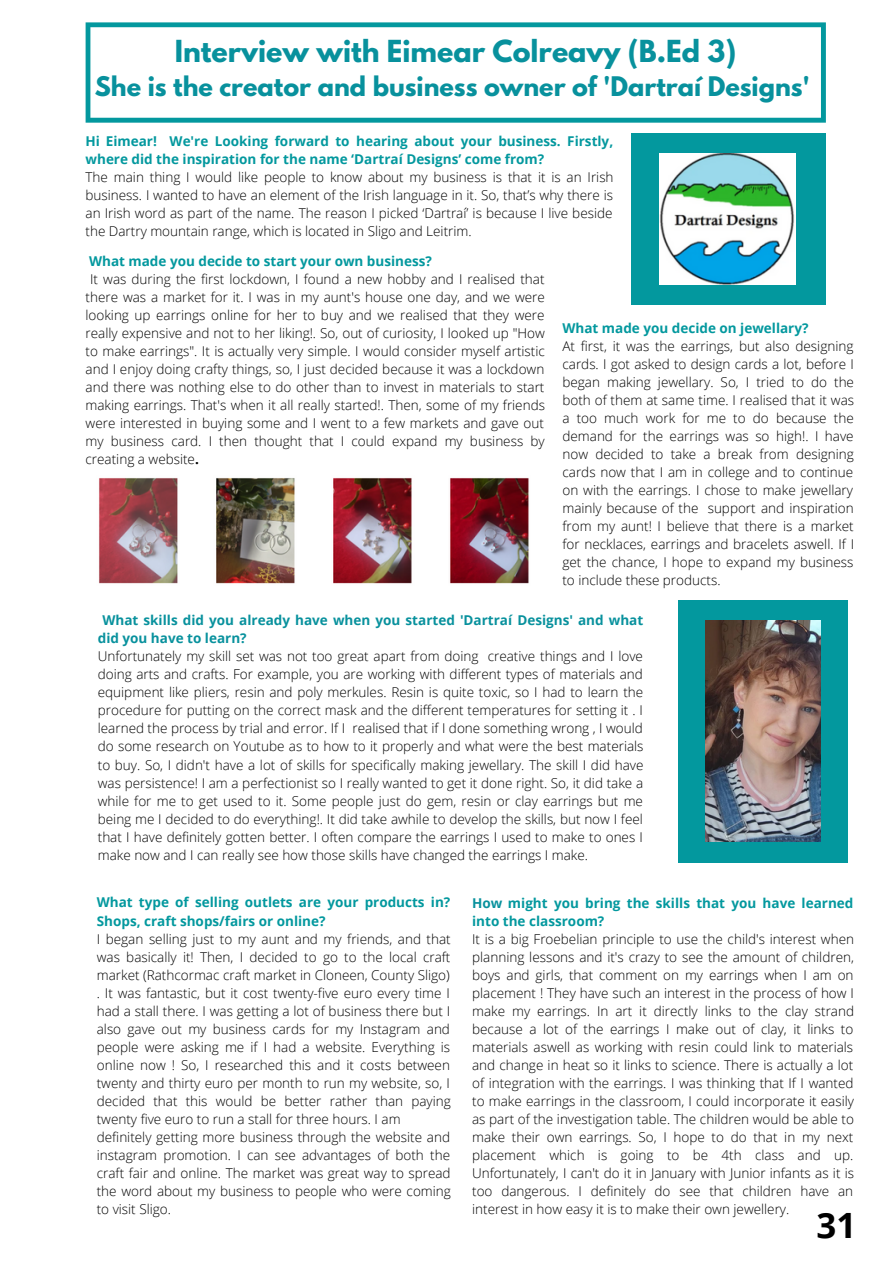
<style>
.page{position:relative;width:894px;height:1264px;background:#fff}
.page>*{position:absolute;margin:0;border:0;box-sizing:border-box;transform-origin:0 0}
.t1{font:700 34.8px "Open Sans";color:#000}
.t2{font:700 26.85px "League Spartan";color:#08919d}
.t3{font:700 23.85px "League Spartan";color:#08919d}
.t4{font:300 13.5px/18px "Open Sans";color:#000;text-align:justify}
.t5{font:700 13.5px/18px "Open Sans";color:#03989e}
.t6{font:700 13.5px/18px "Open Sans";color:#08919d}
.s1{font-weight:700}
.s2{color:#08919d}
</style>
<div class="page">
<svg style="left:86px;top:22px;width:739px;height:101px"></svg>
<div style="left:630px;top:134px;width:195px;height:171px;background:#03989e"></div>
<img style="left:659px;top:154px;width:136px;height:130px">
<img style="left:99px;top:478px;width:430px;height:106px">
<div style="left:678px;top:600px;width:170px;height:262px;background:#03989e"></div>
<img style="left:705px;top:620px;width:115px;height:221px">
<h2 class="t2" style="left:175px;top:38px;width:562px">Interview with Eimear Colreavy (B.Ed 3)</h2>
<h3 class="t3" style="left:95px;top:75px;width:716px">She is the creator and business owner of 'Dartraí Designs'</h3>
<p class="t5" style="left:85px;top:131px;width:529px">Hi Eimear! We're Looking forward to hearing about your business. Firstly, where did the inspiration for the name ‘Dartraí Designs’ come from?</p>
<p class="t4" style="left:85px;top:168px;width:529px">The main thing I would like people to know about my business is that it is an Irish business. I wanted to have an element of the Irish language in it. So, that’s why there is an Irish word as part of the name. The reason I picked ‘Dartraí’ is because I live beside the Dartry mountain range, which is located in Sligo and Leitrim.</p>
<p class="t5" style="left:89px;top:252px;width:344px">What made you decide to start your own business?</p>
<p class="t4" style="left:85px;top:270px;width:461px;text-indent:5px">It was during the first lockdown, I found a new hobby and I realised that there was a market for it. I was in my aunt's house one day, and we were looking up earrings online for her to buy and we realised that they were really expensive and not to her liking!. So, out of curiosity, I looked up "How to make earrings". It is actually very simple. I would consider myself artistic and I enjoy doing crafty things, so, I just decided because it was a lockdown and there was nothing else to do other than to invest in materials to start making earrings. That's when it all really started!. Then, some of my friends were interested in buying some and I went to a few markets and gave out my business card. I then thought that I could expand my business by creating a website<span class="s1">.</span></p>
<p class="t5" style="left:562px;top:318px;width:247px">What made you decide on jewellary?</p>
<p class="t4" style="left:562px;top:336px;width:293px">At first, it was the earrings, but also designing cards. I got asked to design cards a lot, before I began making jewellary. So, I tried to do the both of them at same time. I realised that it was a too much work for me to do because the demand for the earrings was so high!. I have now decided to take a break from designing cards now that I am in college and to continue on with the earrings. I chose to make jewellary mainly because of the support and inspiration from my aunt! I believe that there is a market for necklaces, earrings and bracelets aswell. If I get the chance, I hope to expand my business to include these products.</p>
<p class="t6" style="left:98px;top:611px;width:547px;text-indent:5px">What skills did you already have when you started 'Dartraí Designs' and what did you have to learn?</p>
<p class="t4" style="left:98px;top:647px;width:547px">Unfortunately my skill set was not too great apart from doing creative things and I love doing arts and crafts. For example, you are working with different types of materials and equipment like pliers, resin and poly merkules. Resin is quite toxic, so I had to learn the procedure for putting on the correct mask and the different temperatures for setting it . I learned the process by trial and error. If I realised that if I done something wrong , I would do some research on Youtube as to how to it properly and what were the best materials to buy. So, I didn't have a lot of skills for specifically making jewellary. The skill I did have was persistence! I am a perfectionist so I really wanted to get it done right. So, it did take a while for me to get used to it. Some people just do gem, resin or clay earrings but me being me I decided to do everything!. It did take awhile to develop the skills, but now I feel that I have definitely gotten better. I often compare the earrings I used to make to ones I make now and I can really see how those skills have changed the earrings I make.</p>
<p class="t5" style="left:97px;top:893px;width:355px">What type of selling outlets are your products in?<br>Shops, craft shops/fairs or online?</p>
<p class="t4" style="left:97px;top:929px;width:355px;text-align:left">I began selling just to my aunt and my friends, and that was basically it! Then, I decided to go to the local craft market (Rathcormac craft market in Cloneen, County Sligo) . It was fantastic, but it cost twenty-five euro every time I had a stall there. I was getting a lot of business there but I also gave out my business cards for my Instagram and people were asking me if I had a website. Everything is online now ! So, I researched this and it costs between twenty and thirty euro per month to run my website, so, I decided that this would be better rather than paying twenty five euro to run a stall for three hours. I am definitely getting more business through the website and instagram promotion. I can see advantages of both the craft fair and online. The market was great way to spread the word about my business to people who were coming to visit Sligo.</p>
<p class="t5" style="left:472px;top:893px;width:382px"><span class="s2">How</span> might you bring the skills that you have learned into the classroom?</p>
<p class="t4" style="left:472px;top:929px;width:383px">It is a big Froebelian principle to use the child's interest when planning lessons and it's crazy to see the amount of children, boys and girls, that comment on my earrings when I am on placement ! They have such an interest in the process of how I make my earrings. In art it directly links to the clay strand because a lot of the earrings I make out of clay, it links to materials aswell as working with resin could link to materials and change in heat so it links to science. There is actually a lot of integration with the earrings. I was thinking that If I wanted to make earrings in the classroom, I could incorporate it easily as part of the investigation table. The children would be able to make their own earrings. So, I hope to do that in my next placement which is going to be 4th class and up.<br>Unfortunately, I can't do it in January with Junior infants as it is too dangerous. I definitely do see that children have an interest in how easy it is to make their own jewellery.</p>
<h1 class="t1" style="left:816px;top:1200px;width:41px">31</h1>
</div>
